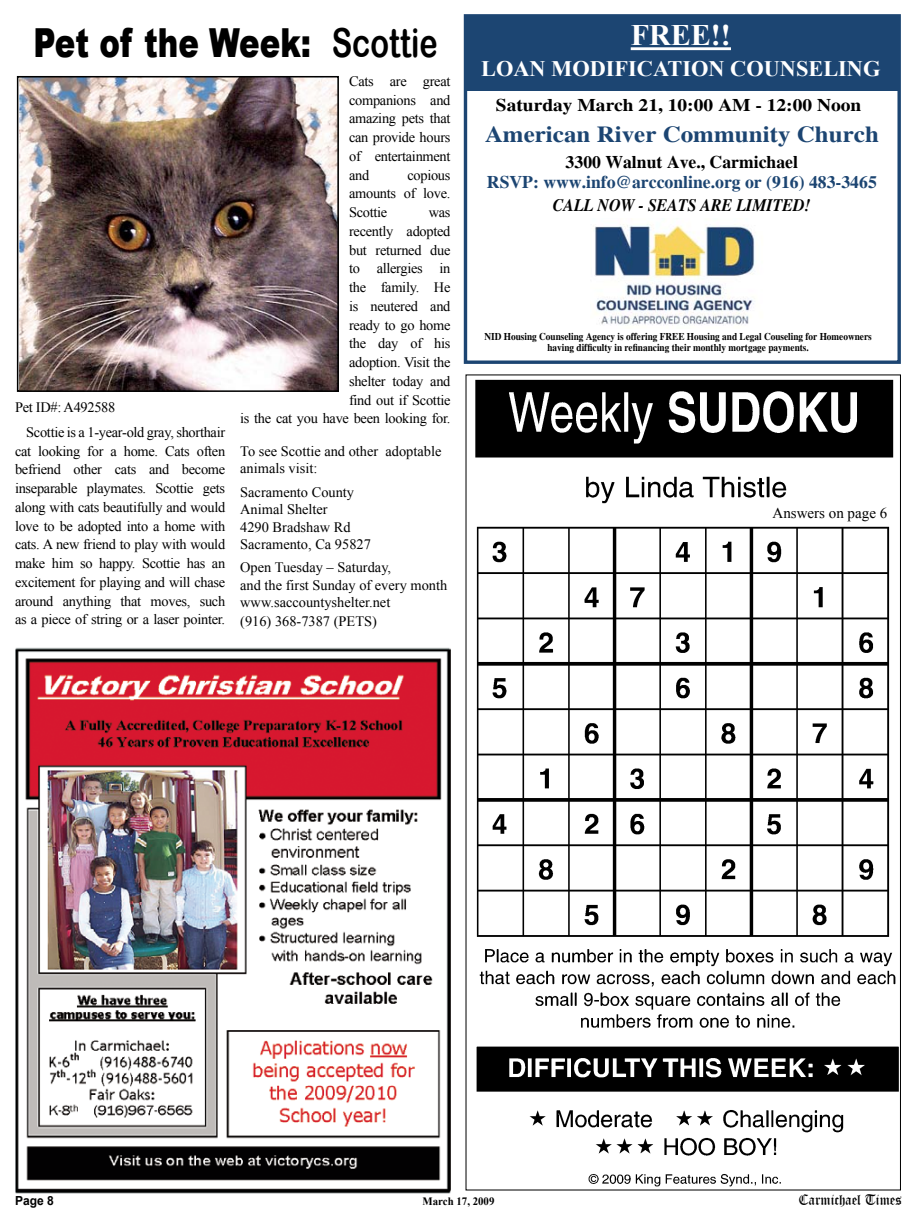
<style>
.page{position:relative;width:916px;height:1223px;background:#fff}
.page>*{position:absolute;margin:0;border:0;box-sizing:border-box;transform-origin:0 0}
.t1{font:900 40px "Arial";color:#000;scale:.77 1}
.t2{font:700 29.75px "Times New Roman";color:#fff}
.t3{font:700 22.5px "Times";color:#1c4572;scale:1.11 1}
.t4{font:700 22.12px "Times New Roman";color:#fff}
.t5{font:700 17.5px "Times";color:#1c4572}
.t6{font:700 17.5px "Times";color:#000;scale:1.11 1}
.t7{font:700 17.5px "Times";color:#000}
.t8{font:italic 700 17.5px "Times";color:#000;scale:.91 1}
.t9{font:15px "Times New Roman";color:#000}
.t10{font:14.5px "Old English Text";color:#000;scale:.96 1}
.t11{font:14.38px/18.8px "Times New Roman";letter-spacing:-.02em;color:#000;text-align:justify}
.t12{font:14.38px/17.5px "Times New Roman";color:#000}
.t13{font:700 12.5px "Arial";color:#000;scale:.96 1}
.t14{font:700 11.25px "Times New Roman";color:#000;scale:.96 1}
.t15{font:700 10.25px/11.9px "Times";color:#000;text-align:center;scale:.91 1}
.s1{font-family:"Arial Rounded MT Bold";font-weight:400}
</style>
<div class="page">
<img style="left:475px;top:379px;width:423px;height:808px">
<img style="left:20px;top:79px;width:316px;height:310px">
<div style="left:17px;top:76px;width:322px;height:316px;border:2px solid #000"></div>
<img style="left:15px;top:647px;width:435px;height:547px">
<div style="left:465px;top:15px;width:433px;height:76px;background:#1c4572"></div>
<div style="left:463px;top:14px;width:437px;height:350px;border:3px solid #1c4572"></div>
<img style="left:595px;top:224px;width:160px;height:101px">
<hr style="left:630px;top:47px;width:100px;height:3px;background:#fff">
<h1 class="t1" style="left:33px;top:14px;width:526px">Pet of the Week: <span class="s1">Scottie</span></h1>
<p class="t11" style="left:26px;top:395px;width:200px;line-height:24.4px;text-indent:-11px">Pet ID#: A492588<br>Scottie is a 1-year-old gray, shorthair</p>
<p class="t11" style="left:15px;top:441px;width:212px">cat looking for a home. Cats often befriend other cats and become inseparable playmates. Scottie gets along with cats beautifully and would love to be adopted into a home with cats. A new friend to play with would make him so happy. Scottie has an excitement for playing and will chase around anything that moves, such as a piece of string or a laser pointer.</p>
<p class="t11" style="left:349px;top:71px;width:103px">Cats are great companions and amazing pets that can provide hours of entertainment and</p>
<p class="t11" style="left:349px;top:165px;width:103px;text-indent:58px">copious amounts of love.<br>Scottie</p>
<p class="t11" style="left:240px;top:203px;width:212px;text-align:right">was<br>recently adopted<br>but returned due<br>to allergies in<br>the family. He<br>is neutered and<br>ready to go home<br>the day of his<br>adoption. Visit the<br>shelter today and<br>find out if Scottie<br>is the cat you have been looking for.</p>
<p class="t12" style="left:240px;top:442px;width:203px">To see Scottie and other adoptable animals visit:</p>
<p class="t12" style="left:240px;top:483px;width:132px">Sacramento County<br>Animal Shelter<br>4290 Bradshaw Rd<br>Sacramento, Ca 95827</p>
<p class="t12" style="left:240px;top:558px;width:208px;line-height:17.9px">Open Tuesday – Saturday,<br>and the first Sunday of every month www.saccountyshelter.net<br>(916) 368-7387 (PETS)</p>
<h2 class="t2" style="left:630px;top:15px;width:102px">FREE!!</h2>
<h3 class="t4" style="left:481px;top:53px;width:400px">LOAN MODIFICATION COUNSELING</h3>
<p class="t6" style="left:495px;top:94px;width:330px">Saturday March 21, 10:00 AM - 12:00 Noon</p>
<h3 class="t3" style="left:484px;top:121px;width:356px">American River Community Church</h3>
<p class="t7" style="left:565px;top:152px;width:234px">3300 Walnut Ave., Carmichael</p>
<p class="t5" style="left:486px;top:172px;width:391px">RSVP: www.info@arcconline.org or (916) 483-3465</p>
<p class="t8" style="left:552px;top:194px;width:285px">CALL NOW - SEATS ARE LIMITED!</p>
<p class="t15" style="left:484px;top:330px;width:427px">NID Housing Counseling Agency is offering FREE Housing and Legal Couseling for Homeowners having difficulty in refinancing their monthly mortgage payments.</p>
<p class="t9" style="left:772px;top:503px;width:116px">Answers on page 6</p>
<p class="t13" style="left:15px;top:1192px;width:42px">Page 8</p>
<p class="t14" style="left:422px;top:1193px;width:76px">March 17, 2009</p>
<p class="t10" style="left:798px;top:1190px;width:109px">Carmichael Times</p>
</div>
